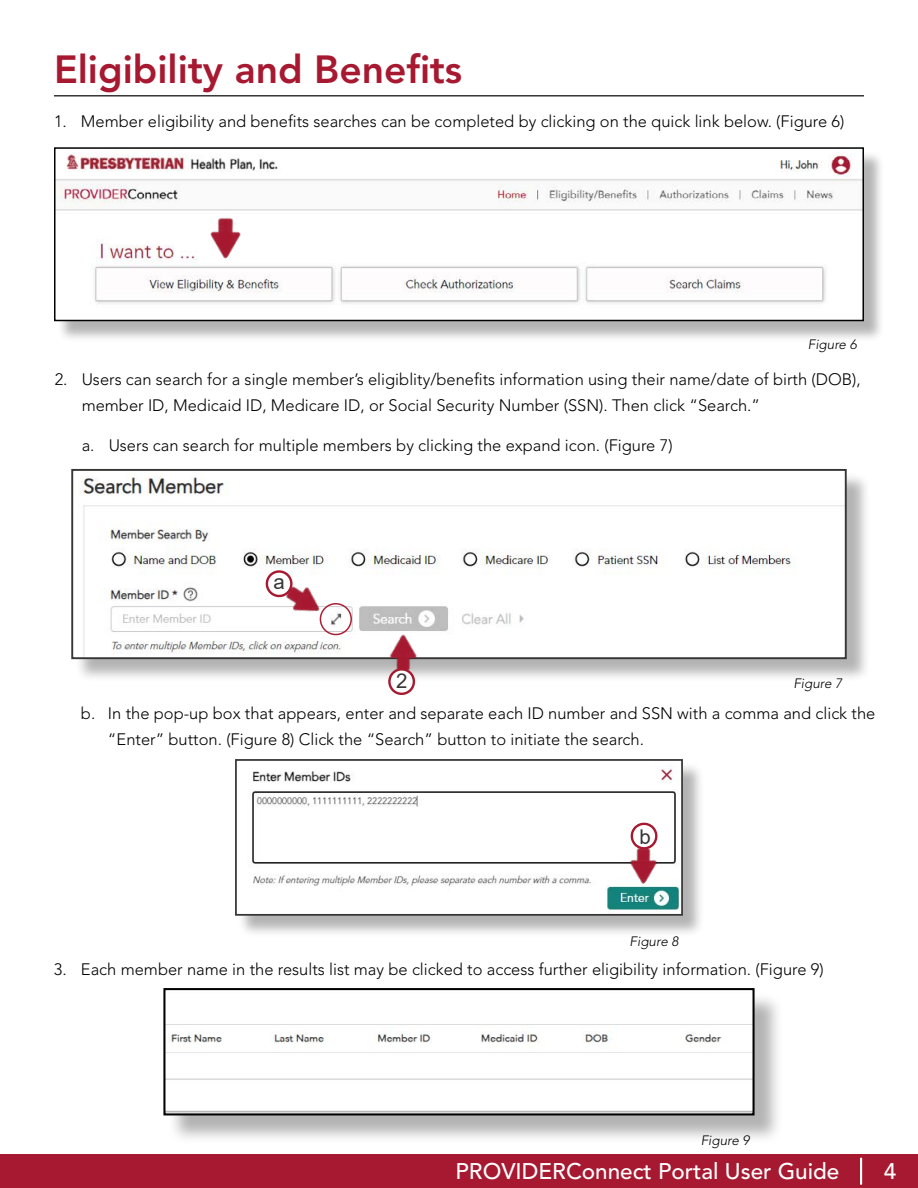
<style>
.page{position:relative;width:918px;height:1188px;background:#fff}
.page>*{position:absolute;margin:0;border:0;box-sizing:border-box;transform-origin:0 0}
.t1{font:800 39px "Avenir LT Std";color:#a71930}
.t2{font:500 22.5px "Avenir LT Std";color:#fff}
.t3{font:20.4px "Arial";color:#373635}
.t4{font:300 16.5px/25.5px "Avenir LT Std";color:#000}
.t5{font:italic 300 13.5px "Avenir LT Std";color:#000}
</style>
<div class="page">
<div style="left:0;top:1155px;width:918px;height:33px;background:#a71930"></div>
<hr style="left:54px;top:95px;width:810px;height:2px;background:#373635">
<hr style="left:860px;top:1158px;width:2px;height:27px;background:#fff">
<div style="left:57px;top:150px;width:828px;height:193px;background:#000;opacity:.3"></div>
<img style="left:56px;top:150px;width:806px;height:169px">
<div style="left:54px;top:147px;width:810px;height:174px;border:1px solid #000"></div>
<img style="left:200px;top:209px;width:51px;height:51px">
<div style="left:238px;top:762px;width:467px;height:176px;background:#000;opacity:.3"></div>
<img style="left:238px;top:762px;width:442px;height:151px">
<div style="left:235px;top:759px;width:448px;height:157px;border:2px solid #373635"></div>
<div style="left:74px;top:472px;width:797px;height:211px;background:#000;opacity:.3"></div>
<img style="left:74px;top:472px;width:770px;height:184px">
<div style="left:71px;top:469px;width:776px;height:190px;border:2px solid #373635"></div>
<div style="left:320px;top:603px;width:32px;height:32px;border:2px solid #aa2036;border-radius:50%"></div>
<div style="left:167px;top:992px;width:617px;height:153px;background:#000;opacity:.3"></div>
<img style="left:166px;top:992px;width:586px;height:120px">
<div style="left:163px;top:988px;width:592px;height:127px;border:2px solid #000"></div>
<img style="left:281px;top:579px;width:39px;height:39px">
<svg style="left:266px;top:570px;width:27px;height:29px"></svg>
<img style="left:380px;top:633px;width:45px;height:45px">
<svg style="left:385px;top:668px;width:33px;height:27px"></svg>
<img style="left:620px;top:840px;width:46px;height:45px">
<svg style="left:627px;top:819px;width:34px;height:31px"></svg>
<h1 class="t1" style="left:54px;top:47px;width:410px">Eligibility and Benefits</h1>
<p class="t4" style="left:54px;top:109px;width:792px">1. Member eligibility and benefits searches can be completed by clicking on the quick link below. (Figure 6)</p>
<p class="t5" style="left:808px;top:336px;width:50px">Figure 6</p>
<p class="t4" style="left:82px;top:367px;width:781px;text-indent:-27px">2. Users can search for a single member’s eligiblity/benefits information using their name/date of birth (DOB), member ID, Medicaid ID, Medicare ID, or Social Security Number (SSN). Then click “Search.”</p>
<p class="t4" style="left:82px;top:433px;width:592px">a. Users can search for multiple members by clicking the expand icon. (Figure 7)</p>
<p class="t3" style="left:273px;top:568px;width:13px">a</p>
<p class="t3" style="left:396px;top:667px;width:13px">2</p>
<p class="t5" style="left:793px;top:676px;width:50px">Figure 7</p>
<p class="t4" style="left:108px;top:701px;width:769px;text-indent:-27px">b. In the pop-up box that appears, enter and separate each ID number and SSN with a comma and click the “Enter” button. (Figure 8) Click the “Search” button to initiate the search.</p>
<p class="t3" style="left:639px;top:823px;width:13px">b</p>
<p class="t5" style="left:630px;top:933px;width:50px">Figure 8</p>
<p class="t4" style="left:54px;top:956px;width:771px">3. Each member name in the results list may be clicked to access further eligibility information. (Figure 9)</p>
<p class="t5" style="left:701px;top:1133px;width:50px">Figure 9</p>
<h2 class="t2" style="left:456px;top:1159px;width:385px">PROVIDERConnect Portal User Guide</h2>
<h2 class="t2" style="left:884px;top:1159px;width:14px">4</h2>
</div>
